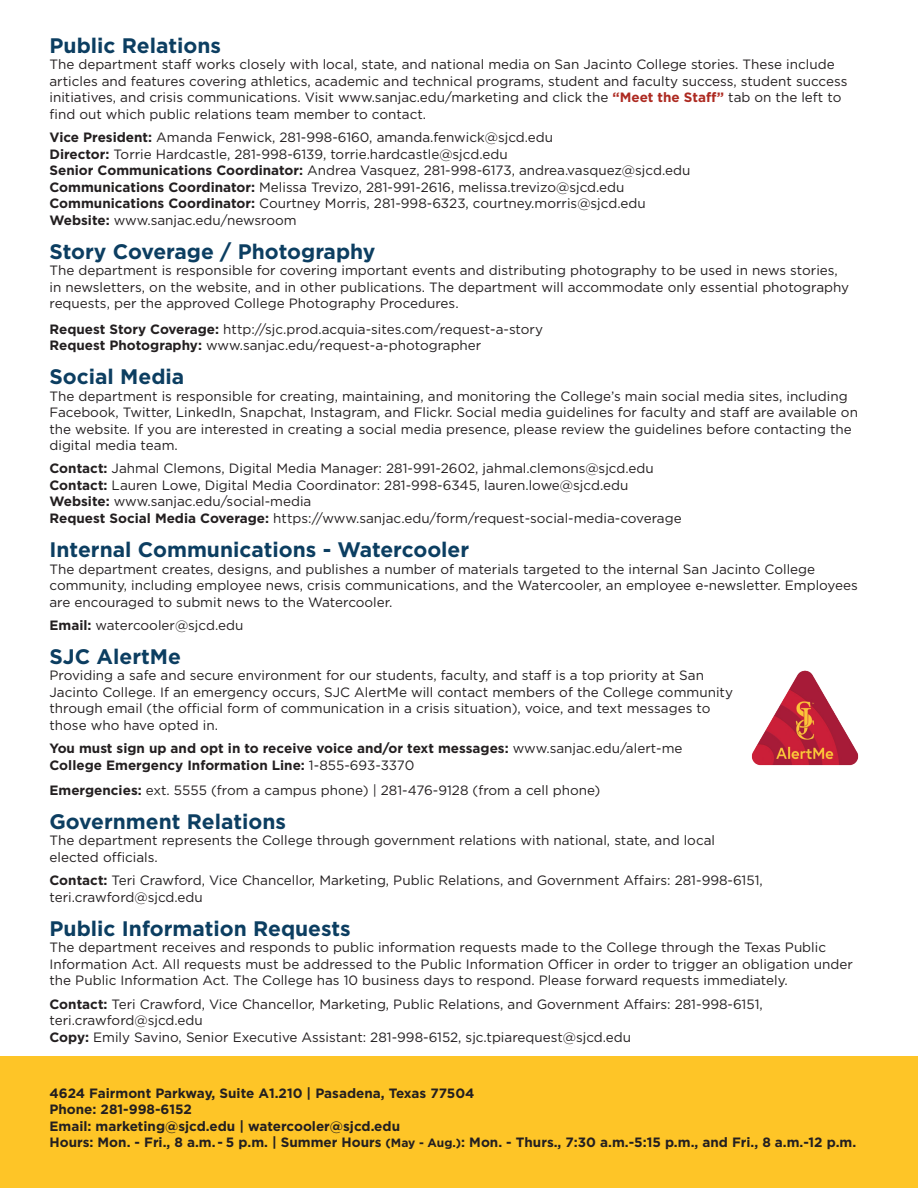
<style>
.page{position:relative;width:918px;height:1188px;background:#fff}
.page>*{position:absolute;margin:0;border:0;box-sizing:border-box;transform-origin:0 0}
.t1{font:700 21px "Gotham";color:#0c3e61}
.t2{font:13.5px/16.5px "Gotham";color:#231f20}
.t3{font:700 13.5px/16.5px "Gotham";color:#231f20}
.s1{font-weight:700;color:#ad2a21}
.s2{font-weight:700}
.s3{font-weight:400}
.s4{font-size:12px}
</style>
<div class="page">
<div style="left:0;top:1056px;width:918px;height:132px;background:#fec527"></div>
<img style="left:751px;top:670px;width:108px;height:96px">
<h1 class="t1" style="left:50px;top:31px;width:173px">Public Relations</h1>
<p class="t2" style="left:50px;top:56px;width:799px">The department staff works closely with local, state, and national media on San Jacinto College stories. These include articles and features covering athletics, academic and technical programs, student and faculty success, student success initiatives, and crisis communications. Visit www.sanjac.edu/marketing and click the <span class="s1">“Meet the Staff”</span> tab on the left to find out which public relations team member to contact.</p>
<p class="t2" style="left:50px;top:129px;width:642px"><span class="s2">Vice President:</span> Amanda Fenwick, 281-998-6160, amanda.fenwick@sjcd.edu<br><span class="s2">Director:</span> Torrie Hardcastle, 281-998-6139, torrie.hardcastle@sjcd.edu<br><span class="s2">Senior Communications Coordinator:</span> Andrea Vasquez, 281-998-6173, andrea.vasquez@sjcd.edu <span class="s2">Communications Coordinator:</span> Melissa Trevizo, 281-991-2616, melissa.trevizo@sjcd.edu <span class="s2">Communications Coordinator:</span> Courtney Morris, 281-998-6323, courtney.morris@sjcd.edu <span class="s2">Website:</span> www.sanjac.edu/newsroom</p>
<h1 class="t1" style="left:50px;top:237px;width:328px">Story Coverage / Photography</h1>
<p class="t2" style="left:50px;top:262px;width:801px">The department is responsible for covering important events and distributing photography to be used in news stories, in newsletters, on the website, and in other publications. The department will accommodate only essential photography requests, per the approved College Photography Procedures.</p>
<p class="t2" style="left:50px;top:320px;width:495px"><span class="s2">Request Story Coverage:</span> http://sjc.prod.acquia-sites.com/request-a-story<br><span class="s2">Request Photography:</span> www.sanjac.edu/request-a-photographer</p>
<h1 class="t1" style="left:50px;top:363px;width:136px">Social Media</h1>
<p class="t2" style="left:50px;top:387px;width:810px">The department is responsible for creating, maintaining, and monitoring the College’s main social media sites, including Facebook, Twitter, LinkedIn, Snapchat, Instagram, and Flickr. Social media guidelines for faculty and staff are available on the website. If you are interested in creating a social media presence, please review the guidelines before contacting the digital media team.</p>
<p class="t2" style="left:50px;top:460px;width:634px"><span class="s2">Contact:</span> Jahmal Clemons, Digital Media Manager: 281-991-2602, jahmal.clemons@sjcd.edu <span class="s2">Contact:</span> Lauren Lowe, Digital Media Coordinator: 281-998-6345, lauren.lowe@sjcd.edu <span class="s2">Website:</span> www.sanjac.edu/social-media<br><span class="s2">Request Social Media Coverage:</span> https://www.sanjac.edu/form/request-social-media-coverage</p>
<h1 class="t1" style="left:50px;top:536px;width:421px">Internal Communications - Watercooler</h1>
<p class="t2" style="left:50px;top:560px;width:810px">The department creates, designs, and publishes a number of materials targeted to the internal San Jacinto College community, including employee news, crisis communications, and the Watercooler, an employee e-newsletter. Employees are encouraged to submit news to the Watercooler.</p>
<p class="t2" style="left:50px;top:617px;width:195px"><span class="s2">Email:</span> watercooler@sjcd.edu</p>
<h1 class="t1" style="left:50px;top:643px;width:133px">SJC AlertMe</h1>
<p class="t2" style="left:50px;top:667px;width:685px">Providing a safe and secure environment for our students, faculty, and staff is a top priority at San Jacinto College. If an emergency occurs, SJC AlertMe will contact members of the College community through email (the official form of communication in a crisis situation), voice, and text messages to those who have opted in.</p>
<p class="t3" style="left:50px;top:740px;width:635px">You must sign up and opt in to receive voice and/or text messages: <span class="s3">www.sanjac.edu/alert-me<br></span>College Emergency Information Line: <span class="s3">1-855-693-3370</span></p>
<p class="t2" style="left:50px;top:782px;width:552px"><span class="s2">Emergencies:</span> ext. 5555 (from a campus phone) | 281-476-9128 (from a cell phone)</p>
<h1 class="t1" style="left:50px;top:808px;width:238px">Government Relations</h1>
<p class="t2" style="left:50px;top:832px;width:667px">The department represents the College through government relations with national, state, and local elected officials.</p>
<p class="t2" style="left:50px;top:872px;width:715px"><span class="s2">Contact:</span> Teri Crawford, Vice Chancellor, Marketing, Public Relations, and Government Affairs: 281-998-6151, teri.crawford@sjcd.edu</p>
<h1 class="t1" style="left:50px;top:914px;width:303px">Public Information Requests</h1>
<p class="t2" style="left:50px;top:939px;width:805px">The department receives and responds to public information requests made to the College through the Texas Public<br>Information Act. All requests must be addressed to the Public Information Officer in order to trigger an obligation under the Public Information Act. The College has 10 business days to respond. Please forward requests immediately.</p>
<p class="t2" style="left:50px;top:995px;width:715px"><span class="s2">Contact:</span> Teri Crawford, Vice Chancellor, Marketing, Public Relations, and Government Affairs: 281-998-6151, teri.crawford@sjcd.edu<br><span class="s2">Copy:</span> Emily Savino, Senior Executive Assistant: 281-998-6152, sjc.tpiarequest@sjcd.edu</p>
<p class="t3" style="left:50px;top:1085px;width:808px">4624 Fairmont Parkway, Suite A1.210 | Pasadena, Texas 77504<br>Phone: 281-998-6152<br>Email: marketing@sjcd.edu | watercooler@sjcd.edu<br>Hours: Mon. - Fri., 8 a.m. - 5 p.m. | Summer Hours <span class="s4">(May - Aug.)</span>: Mon. - Thurs., 7:30 a.m.-5:15 p.m., and Fri., 8 a.m.-12 p.m.</p>
</div>
